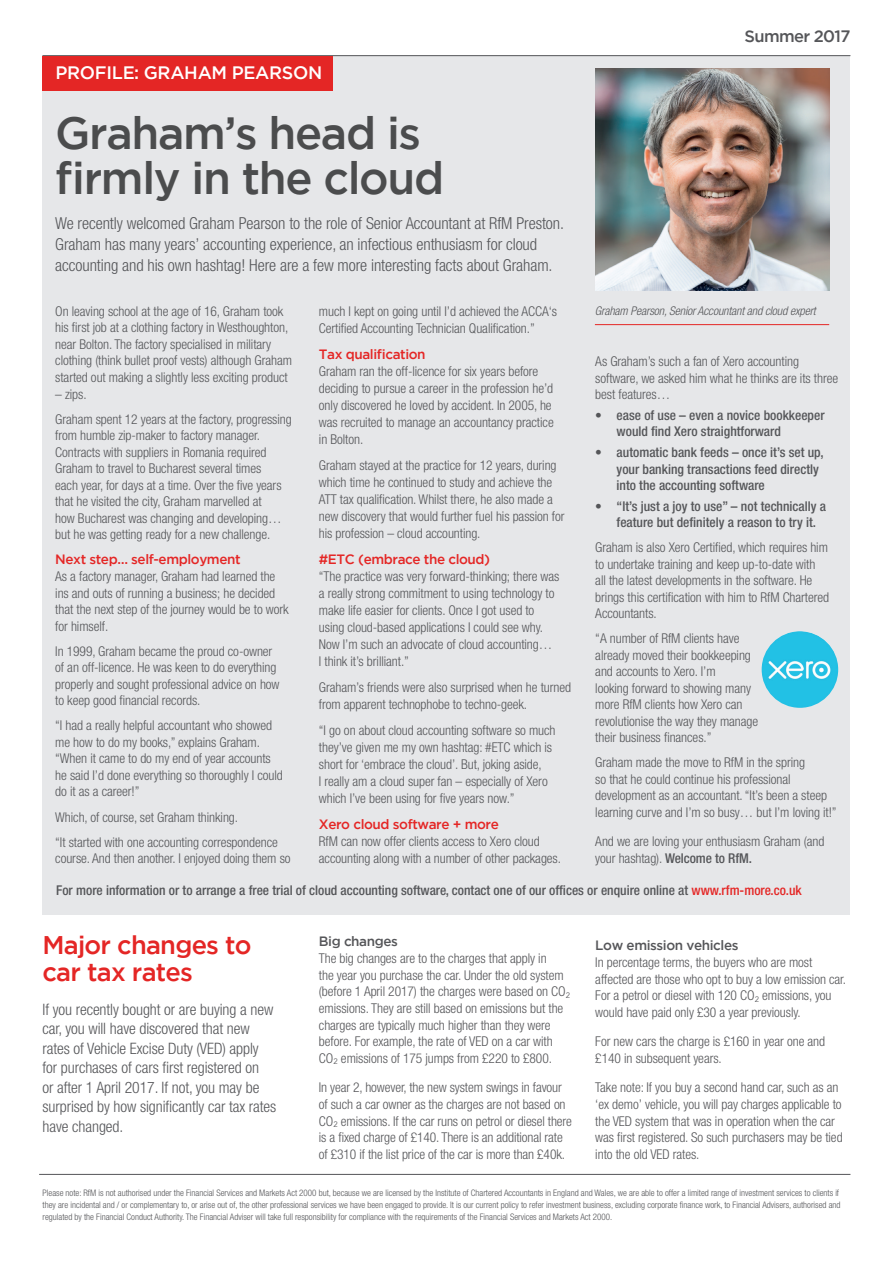
<style>
.page{position:relative;width:893px;height:1263px;background:#fff}
.page>*{position:absolute;margin:0;border:0;box-sizing:border-box;transform-origin:0 0}
.t1{font:500 45px/45px "Gotham";letter-spacing:-.03em;color:#4b4c4d}
.t2{font:500 25.5px/27px "Gotham";letter-spacing:-.03em;color:#e42625}
.t3{font:500 18px "Gotham";letter-spacing:-.015em;color:#fff}
.t4{font:300 condensed 16.5px/21px "Helvetica Neue";letter-spacing:-.005em;color:#555659}
.t5{font:500 16.5px "Gotham";letter-spacing:-.04em;color:#555659}
.t6{font:300 condensed 15.75px/19.5px "Helvetica Neue";letter-spacing:-.005em;color:#555659}
.t7{font:300 condensed 13.5px/16.5px "Helvetica Neue";letter-spacing:-.005em;color:#555659}
.t8{font:500 condensed 13.5px/16.5px "Helvetica Neue";color:#555659}
.t9{font:500 13.5px "Gotham";letter-spacing:-.03em;color:#e42625}
.t10{font:500 13.5px "Gotham";letter-spacing:-.03em;color:#555659}
.t11{font:italic 300 condensed 12px "Helvetica Neue";letter-spacing:-.01em;color:#555659}
.t12{font:300 condensed 9px/12px "Helvetica Neue";color:#555659}
.s1{font-weight:500}
.s2{color:#e42625}
</style>
<div class="page">
<div style="left:43px;top:55px;width:807px;height:859px;background:#e6e7e9"></div>
<img style="left:595px;top:69px;width:234px;height:221px">
<hr style="left:43px;top:55px;width:807px;height:1px;background:#555659">
<div style="left:43px;top:56px;width:290px;height:34px;background:#e42625"></div>
<hr style="left:39px;top:1174px;width:811px;height:1px;background:#555659">
<img style="left:762px;top:631px;width:76px;height:77px;border-radius:38px">
<hr style="left:595px;top:324px;width:234px;height:1px;background:#e42625">
<h3 class="t3" style="left:55px;top:62px;width:269px">PROFILE: GRAHAM PEARSON</h3>
<h1 class="t1" style="left:55px;top:109px;width:390px">Graham’s head is firmly in the cloud</h1>
<p class="t4" style="left:55px;top:212px;width:510px">We recently welcomed Graham Pearson to the role of Senior Accountant at RfM Preston.<br>Graham has many years’ accounting experience, an infectious enthusiasm for cloud accounting and his own hashtag! Here are a few more interesting facts about Graham.</p>
<p class="t7" style="left:55px;top:303px;width:238px">On leaving school at the age of 16, Graham took his first job at a clothing factory in Westhoughton, near Bolton. The factory specialised in military clothing (think bullet proof vests) although Graham started out making a slightly less exciting product</p>
<p class="t7" style="left:55px;top:381px;width:238px;line-height:25px">– zips.<br>Graham spent 12 years at the factory, progressing</p>
<p class="t7" style="left:55px;top:427px;width:228px">from humble zip-maker to factory manager.<br>Contracts with suppliers in Romania required Graham to travel to Bucharest several times each year, for days at a time. Over the five years that he visited the city, Graham marvelled at how Bucharest was changing and developing… but he was getting ready for a new challenge.</p>
<p class="t9" style="left:55px;top:552px;width:187px">Next step… self-employment</p>
<p class="t7" style="left:55px;top:568px;width:235px">As a factory manager, Graham had learned the ins and outs of running a business; he decided that the next step of the journey would be to work for himself.</p>
<p class="t7" style="left:55px;top:642px;width:226px">In 1999, Graham became the proud co-owner of an off-licence. He was keen to do everything properly and sought professional advice on how to keep good financial records.</p>
<p class="t7" style="left:55px;top:717px;width:229px">“I had a really helpful accountant who showed me how to do my books,” explains Graham. “When it came to do my end of year accounts he said I’d done everything so thoroughly I could do it as a career!”</p>
<p class="t7" style="left:55px;top:804px;width:224px;line-height:25px">Which, of course, set Graham thinking.<br>“It started with one accounting correspondence</p>
<p class="t7" style="left:55px;top:850px;width:237px">course. And then another. I enjoyed doing them so</p>
<p class="t7" style="left:319px;top:302px;width:240px;line-height:17.1px">much I kept on going until I’d achieved the ACCA‘s<br>Certified Accounting Technician Qualification.”</p>
<p class="t9" style="left:319px;top:346px;width:108px">Tax qualification</p>
<p class="t7" style="left:319px;top:362px;width:236px;line-height:17.1px">Graham ran the off-licence for six years before deciding to pursue a career in the profession he’d only discovered he loved by accident. In 2005, he was recruited to manage an accountancy practice in Bolton.</p>
<p class="t7" style="left:319px;top:456px;width:247px;line-height:17.1px">Graham stayed at the practice for 12 years, during which time he continued to study and achieve the ATT tax qualification. Whilst there, he also made a new discovery that would further fuel his passion for his profession – cloud accounting.</p>
<p class="t9" style="left:319px;top:551px;width:173px">#ETC (embrace the cloud)</p>
<p class="t7" style="left:319px;top:567px;width:242px;line-height:17.1px">“The practice was very forward-thinking; there was a really strong commitment to using technology to make life easier for clients. Once I got used to using cloud-based applications I could see why.<br>Now I’m such an advocate of cloud accounting…<br>I think it’s brilliant.”</p>
<p class="t7" style="left:319px;top:679px;width:254px;line-height:17.1px">Graham’s friends were also surprised when he turned from apparent technophobe to techno-geek.</p>
<p class="t7" style="left:319px;top:721px;width:238px;line-height:17.1px">“I go on about cloud accounting software so much they’ve given me my own hashtag: #ETC which is short for ‘embrace the cloud’. But, joking aside,<br>I really am a cloud super fan – especially of Xero which I’ve been using for five years now.”</p>
<p class="t9" style="left:319px;top:816px;width:181px">Xero cloud software + more</p>
<p class="t7" style="left:319px;top:832px;width:244px;line-height:17.1px">RfM can now offer clients access to Xero cloud accounting along with a number of other packages.</p>
<p class="t5" style="left:744px;top:27px;width:107px">Summer 2017</p>
<p class="t11" style="left:595px;top:304px;width:222px">Graham Pearson, Senior Accountant and cloud expert</p>
<p class="t7" style="left:595px;top:353px;width:244px">As Graham’s such a fan of Xero accounting software, we asked him what he thinks are its three best features…</p>
<p class="t8" style="left:617px;top:407px;width:209px;text-indent:-21px">• ease of use – even a novice bookkeeper would find Xero straightforward</p>
<p class="t8" style="left:617px;top:444px;width:209px;text-indent:-21px">• automatic bank feeds – once it’s set up, your banking transactions feed directly into the accounting software</p>
<p class="t8" style="left:617px;top:498px;width:211px;text-indent:-21px">• “It’s just a joy to use” – not technically a feature but definitely a reason to try it.</p>
<p class="t7" style="left:595px;top:539px;width:235px">Graham is also Xero Certified, which requires him to undertake training and keep up-to-date with all the latest developments in the software. He brings this certification with him to RfM Chartered Accountants.</p>
<p class="t7" style="left:595px;top:630px;width:164px">“A number of RfM clients have already moved their bookkeeping and accounts to Xero. I’m<br>looking forward to showing many more RfM clients how Xero can revolutionise the way they manage their business finances.”</p>
<p class="t7" style="left:595px;top:754px;width:243px">Graham made the move to RfM in the spring<br>so that he could continue his professional development as an accountant. “It’s been a steep learning curve and I’m so busy… but I’m loving it!”</p>
<p class="t7" style="left:595px;top:833px;width:231px">And we are loving your enthusiasm Graham (and your hashtag). <span class="s1">Welcome to RfM.</span></p>
<p class="t8" style="left:56px;top:882px;width:747px">For more information or to arrange a free trial of cloud accounting software, contact one of our offices or enquire online at <span class="s2">www.rfm-more.co.uk</span></p>
<h2 class="t2" style="left:43px;top:931px;width:211px">Major changes to car tax rates</h2>
<p class="t6" style="left:43px;top:999px;width:235px">If you recently bought or are buying a new car, you will have discovered that new rates of Vehicle Excise Duty (VED) apply for purchases of cars first registered on<br>or after 1 April 2017. If not, you may be surprised by how significantly car tax rates have changed.</p>
<p class="t10" style="left:319px;top:934px;width:80px">Big changes</p>
<p class="t7" style="left:319px;top:950px;width:253px">The big changes are to the charges that apply in<br>the year you purchase the car. Under the old system (before 1 April 2017) the charges were based on CO<sub>2 </sub>emissions. They are still based on emissions but the charges are typically much higher than they were before. For example, the rate of VED on a car with CO<sub>2</sub> emissions of 175 jumps from £220 to £800.</p>
<p class="t7" style="left:319px;top:1079px;width:255px">In year 2, however, the new system swings in favour of such a car owner as the charges are not based on CO<sub>2</sub> emissions. If the car runs on petrol or diesel there is a fixed charge of £140. There is an additional rate of £310 if the list price of the car is more than £40k.</p>
<p class="t10" style="left:595px;top:938px;width:145px">Low emission vehicles</p>
<p class="t7" style="left:595px;top:954px;width:252px">In percentage terms, the buyers who are most affected are those who opt to buy a low emission car.<br>For a petrol or diesel with 120 CO<sub>2</sub> emissions, you would have paid only £30 a year previously.</p>
<p class="t7" style="left:595px;top:1033px;width:231px">For new cars the charge is £160 in year one and £140 in subsequent years.</p>
<p class="t7" style="left:595px;top:1079px;width:249px">Take note: If you buy a second hand car, such as an ‘ex demo’ vehicle, you will pay charges applicable to the VED system that was in operation when the car was first registered. So such purchasers may be tied into the old VED rates.</p>
<p class="t12" style="left:43px;top:1186px;width:799px">Please note: RfM is not authorised under the Financial Services and Markets Act 2000 but, because we are licensed by the Institute of Chartered Accountants in England and Wales, we are able to offer a limited range of investment services to clients if they are incidental and / or complementary to, or arise out of, the other professional services we have been engaged to provide. It is our current policy to refer investment business, excluding corporate finance work, to Financial Advisers, authorised and regulated by the Financial Conduct Authority. The Financial Adviser will take full responsibility for compliance with the requirements of the Financial Services and Markets Act 2000.</p>
</div>
